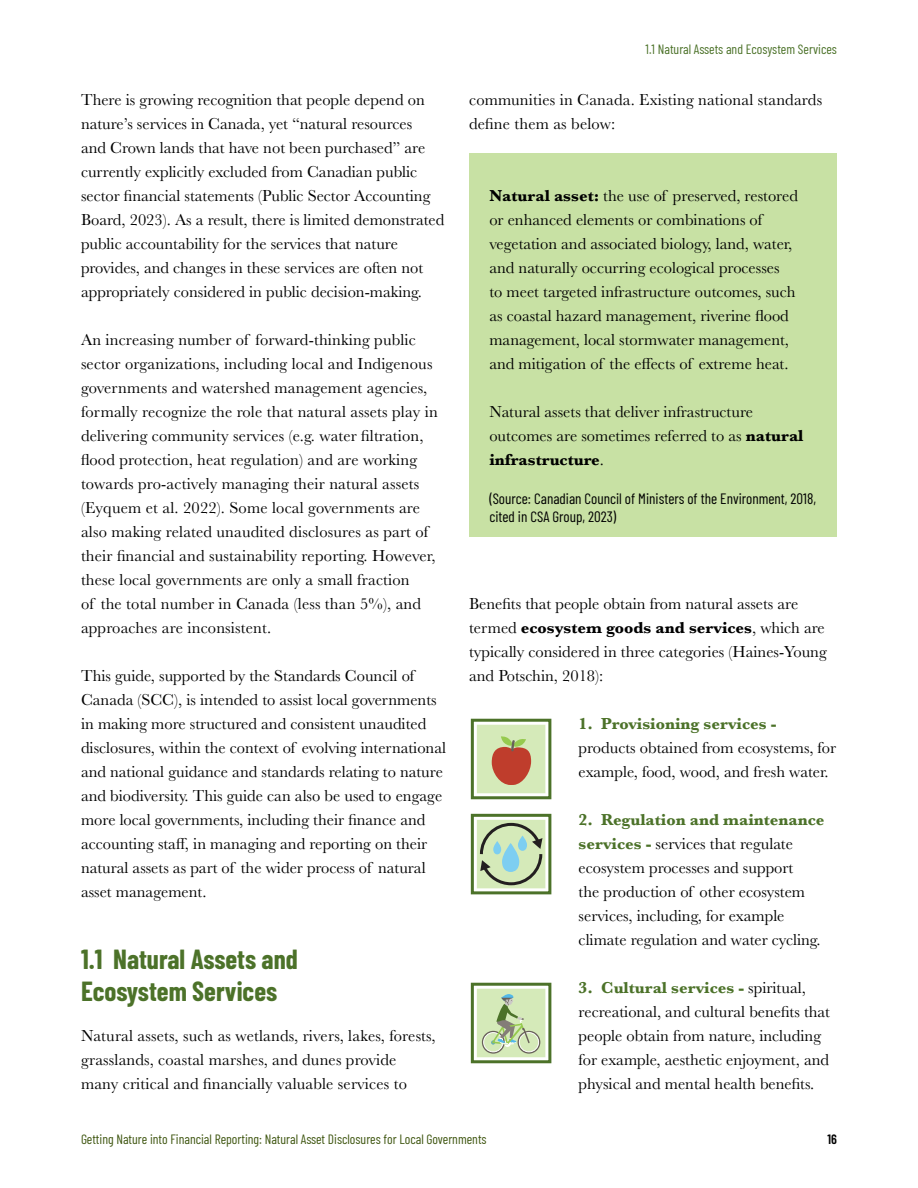
<style>
.page{position:relative;width:918px;height:1188px;background:#fff}
.page>*{position:absolute;margin:0;border:0;box-sizing:border-box;transform-origin:0 0}
.title-1_1{font:700 27px/32.4px "Barlow Condensed";color:#4c7229}
.TEXT-BODY{font:16.5px/24px "Baskerville";color:#000}
.text-source_info{font:15px/18px "Barlow Condensed";color:#000}
.t1{font:13.5px "Barlow Condensed";color:#415813}
.text-footer{font:13.5px "Barlow Condensed";color:#4c7229}
.t2{font:600 13.5px "Barlow Condensed";color:#000}
.s1{font-weight:700}
.s2{font-weight:700;color:#4c7229}
</style>
<div class="page">
<div style="left:469px;top:153px;width:368px;height:384px;background:#c8e1a4"></div>
<svg style="left:476px;top:819px;width:70px;height:70px;background:#b8d0af"></svg>
<div style="left:471px;top:814px;width:80px;height:80px;border:3px solid #4c7229"></div>
<svg style="left:476px;top:724px;width:70px;height:70px;background:#cfbe96"></svg>
<div style="left:471px;top:719px;width:80px;height:80px;border:3px solid #4c7229"></div>
<svg style="left:476px;top:988px;width:70px;height:70px;background:#c8dcb1"></svg>
<div style="left:471px;top:983px;width:80px;height:80px;border:3px solid #4c7229"></div>
<p class="TEXT-BODY" style="left:81px;top:88px;width:365px">There is growing recognition that people depend on nature’s services in Canada, yet “natural resources<br>and Crown lands that have not been purchased” are currently explicitly excluded from Canadian public sector financial statements (Public Sector Accounting Board, 2023). As a result, there is limited demonstrated public accountability for the services that nature provides, and changes in these services are often not appropriately considered in public decision-making.</p>
<p class="TEXT-BODY" style="left:81px;top:328px;width:358px">An increasing number of forward-thinking public sector organizations, including local and Indigenous governments and watershed management agencies, formally recognize the role that natural assets play in delivering community services (e.g. water filtration, flood protection, heat regulation) and are working towards pro-actively managing their natural assets (Eyquem et al. 2022). Some local governments are also making related unaudited disclosures as part of their financial and sustainability reporting. However, these local governments are only a small fraction<br>of the total number in Canada (less than 5%), and approaches are inconsistent.</p>
<p class="TEXT-BODY" style="left:81px;top:664px;width:367px">This guide, supported by the Standards Council of Canada (SCC), is intended to assist local governments in making more structured and consistent unaudited disclosures, within the context of evolving international and national guidance and standards relating to nature and biodiversity. This guide can also be used to engage more local governments, including their finance and accounting staff, in managing and reporting on their natural assets as part of the wider process of natural asset management.</p>
<p class="title-1_1" style="left:81px;top:942px;width:218px">1.1 Natural Assets and<br>Ecosystem Services</p>
<p class="TEXT-BODY" style="left:81px;top:1024px;width:356px">Natural assets, such as wetlands, rivers, lakes, forests, grasslands, coastal marshes, and dunes provide many critical and financially valuable services to</p>
<p class="text-footer" style="left:646px;top:40px;width:193px">1.1 Natural Assets and Ecosystem Services</p>
<p class="TEXT-BODY" style="left:469px;top:88px;width:355px">communities in Canada. Existing national standards define them as below:</p>
<p class="TEXT-BODY" style="left:489px;top:184px;width:310px"><span class="s1">Natural asset:</span> the use of preserved, restored or enhanced elements or combinations of vegetation and associated biology, land, water, and naturally occurring ecological processes<br>to meet targeted infrastructure outcomes, such as coastal hazard management, riverine flood management, local stormwater management, and mitigation of the effects of extreme heat.</p>
<p class="TEXT-BODY" style="left:489px;top:400px;width:316px">Natural assets that deliver infrastructure outcomes are sometimes referred to as <span class="s1">natural infrastructure</span>.</p>
<p class="text-source_info" style="left:489px;top:489px;width:328px">(Source: Canadian Council of Ministers of the Environment, 2018, cited in CSA Group, 2023)</p>
<p class="TEXT-BODY" style="left:469px;top:592px;width:359px">Benefits that people obtain from natural assets are termed <span class="s1">ecosystem goods and services</span>, which are typically considered in three categories (Haines-Young and Potschin, 2018):</p>
<p class="TEXT-BODY" style="left:579px;top:712px;width:259px"><span class="s2">1. Provisioning services - </span>products obtained from ecosystems, for example, food, wood, and fresh water.</p>
<p class="TEXT-BODY" style="left:579px;top:808px;width:247px"><span class="s2">2. Regulation and maintenance services -</span> services that regulate ecosystem processes and support<br>the production of other ecosystem services, including, for example climate regulation and water cycling.</p>
<p class="TEXT-BODY" style="left:579px;top:976px;width:253px"><span class="s2">3. Cultural services -</span> spiritual, recreational, and cultural benefits that people obtain from nature, including for example, aesthetic enjoyment, and physical and mental health benefits.</p>
<p class="t1" style="left:81px;top:1129px;width:407px">Getting Nature into Financial Reporting: Natural Asset Disclosures for Local Governments</p>
<p class="t2" style="left:828px;top:1129px;width:11px">16</p>
</div>
